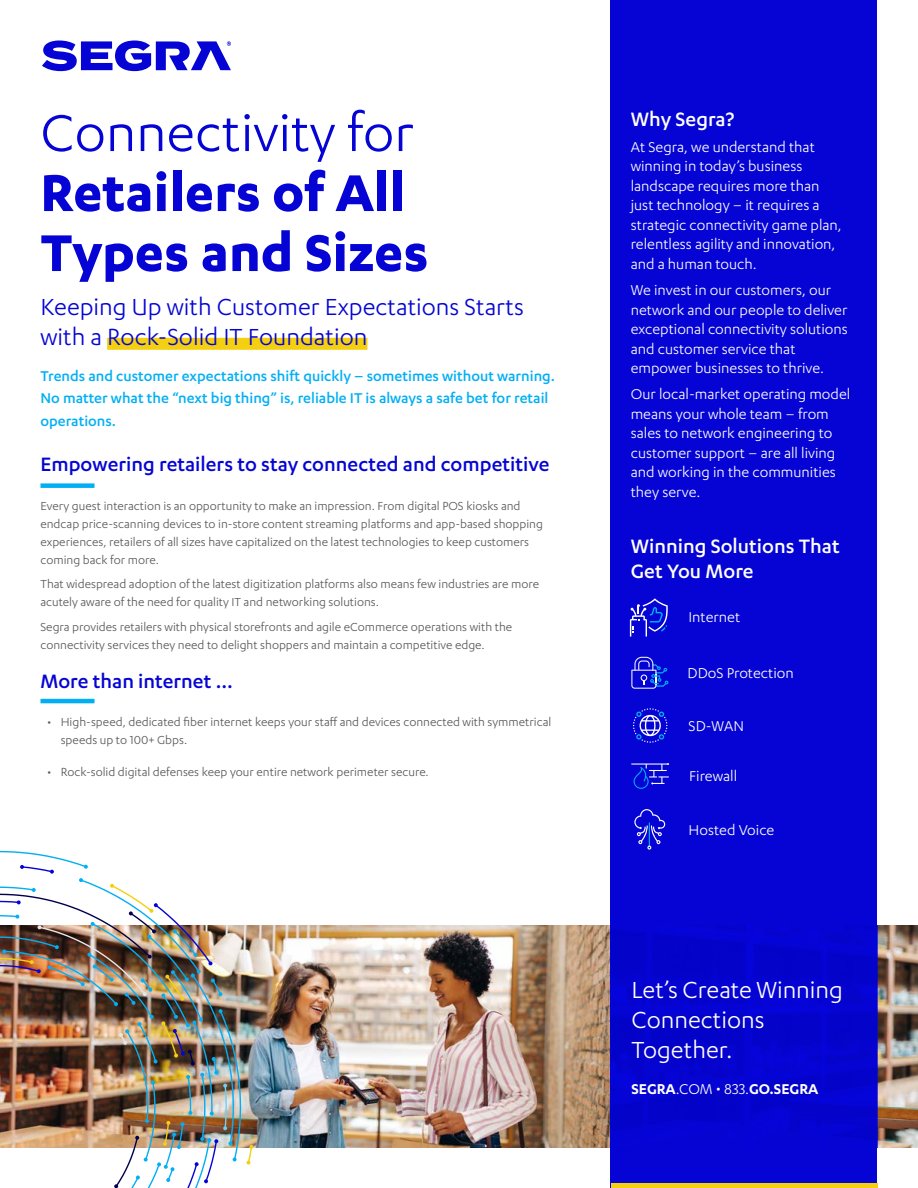
<style>
.page{position:relative;width:918px;height:1188px;background:#fff}
.page>*{position:absolute;margin:0;border:0;box-sizing:border-box;transform-origin:0 0}
.t1{font:700 60px/60px "Karbon";color:#0504d4}
.t2{font:60px "Karbon";color:#0504d4}
.t3{font:27px/30px "Karbon";color:#0504d4}
.t4{font:27px/30px "Karbon";color:#fff}
.t5{font:500 22.5px "Karbon";color:#0504d4}
.t6{font:500 22.5px/25.5px "Karbon";color:#fff}
.t7{font:16.5px/19.5px "Karbon";color:#fff}
.t8{font:500 16.5px/22.5px "Karbon";color:#02aff4}
.t9{font:600 16.5px "Karbon";color:#fff}
.t10{font:13.5px/18px "Karbon";color:#58595b}
.s1{font-weight:400}
</style>
<div class="page">
<img style="left:241px;top:925px;width:677px;height:223px">
<svg style="left:247px;top:1145px;width:6px;height:20px"></svg>
<img style="left:0;top:851px;width:241px;height:337px">
<div style="left:610px;top:0;width:268px;height:1188px;background:#0504d4"></div>
<div style="left:107px;top:338px;width:260px;height:12px;background:#f4d010"></div>
<svg style="left:42px;top:41px;width:189px;height:30px"></svg>
<div style="left:40px;top:483px;width:54px;height:5px;background:#02aff4"></div>
<hr style="left:611px;top:1184px;width:267px;height:4px;background:#f4d010">
<hr style="left:40px;top:699px;width:54px;height:4px;background:#02aff4">
<div style="left:610px;top:925px;width:268px;height:223px;background:#0503cd"></div>
<svg style="left:633px;top:708px;width:34px;height:35px"></svg>
<svg style="left:631px;top:763px;width:38px;height:26px"></svg>
<svg style="left:634px;top:809px;width:31px;height:41px"></svg>
<svg style="left:630px;top:598px;width:38px;height:39px"></svg>
<svg style="left:631px;top:657px;width:37px;height:32px"></svg>
<h1 class="t2" style="left:40px;top:100px;width:375px">Connectivity for</h1>
<h1 class="t1" style="left:40px;top:161px;width:390px">Retailers of All<br>Types and Sizes</h1>
<h2 class="t3" style="left:40px;top:291px;width:485px">Keeping Up with Customer Expectations Starts with a Rock-Solid IT Foundation</h2>
<p class="t8" style="left:40px;top:364px;width:516px">Trends and customer expectations shift quickly – sometimes without warning.<br>No matter what the “next big thing” is, reliable IT is always a safe bet for retail operations.</p>
<h3 class="t5" style="left:40px;top:452px;width:511px">Empowering retailers to stay connected and competitive</h3>
<p class="t10" style="left:40px;top:496px;width:504px">Every guest interaction is an opportunity to make an impression. From digital POS kiosks and endcap price-scanning devices to in-store content streaming platforms and app-based shopping experiences, retailers of all sizes have capitalized on the latest technologies to keep customers coming back for more.</p>
<p class="t10" style="left:40px;top:575px;width:500px">That widespread adoption of the latest digitization platforms also means few industries are more acutely aware of the need for quality IT and networking solutions.</p>
<p class="t10" style="left:40px;top:618px;width:473px">Segra provides retailers with physical storefronts and agile eCommerce operations with the connectivity services they need to delight shoppers and maintain a competitive edge.</p>
<h3 class="t5" style="left:40px;top:669px;width:194px">More than internet …</h3>
<p class="t10" style="left:61px;top:713px;width:492px;text-indent:-14px">• High-speed, dedicated fiber internet keeps your staff and devices connected with symmetrical speeds up to 100+ Gbps.</p>
<p class="t10" style="left:47px;top:762px;width:383px">• Rock-solid digital defenses keep your entire network perimeter secure.</p>
<h3 class="t6" style="left:631px;top:105px;width:105px">Why Segra?</h3>
<p class="t7" style="left:631px;top:137px;width:213px">At Segra, we understand that winning in today’s business landscape requires more than just technology – it requires a strategic connectivity game plan, relentless agility and innovation, and a human touch.</p>
<p class="t7" style="left:631px;top:280px;width:219px">We invest in our customers, our network and our people to deliver exceptional connectivity solutions and customer service that empower businesses to thrive.</p>
<p class="t7" style="left:631px;top:384px;width:221px">Our local-market operating model means your whole team – from sales to network engineering to customer support – are all living and working in the communities they serve.</p>
<h3 class="t6" style="left:631px;top:532px;width:211px">Winning Solutions That<br>Get You More</h3>
<p class="t7" style="left:688px;top:607px;width:53px">Internet</p>
<p class="t7" style="left:688px;top:663px;width:108px">DDoS Protection</p>
<p class="t7" style="left:689px;top:716px;width:57px">SD-WAN</p>
<p class="t7" style="left:689px;top:766px;width:50px">Firewall</p>
<p class="t7" style="left:689px;top:820px;width:87px">Hosted Voice</p>
<h2 class="t4" style="left:631px;top:974px;width:213px">Let’s Create Winning<br>Connections<br>Together.</h2>
<p class="t9" style="left:631px;top:1079px;width:189px">SEGRA<span class="s1">.COM • 833.</span>GO.SEGRA</p>
</div>
